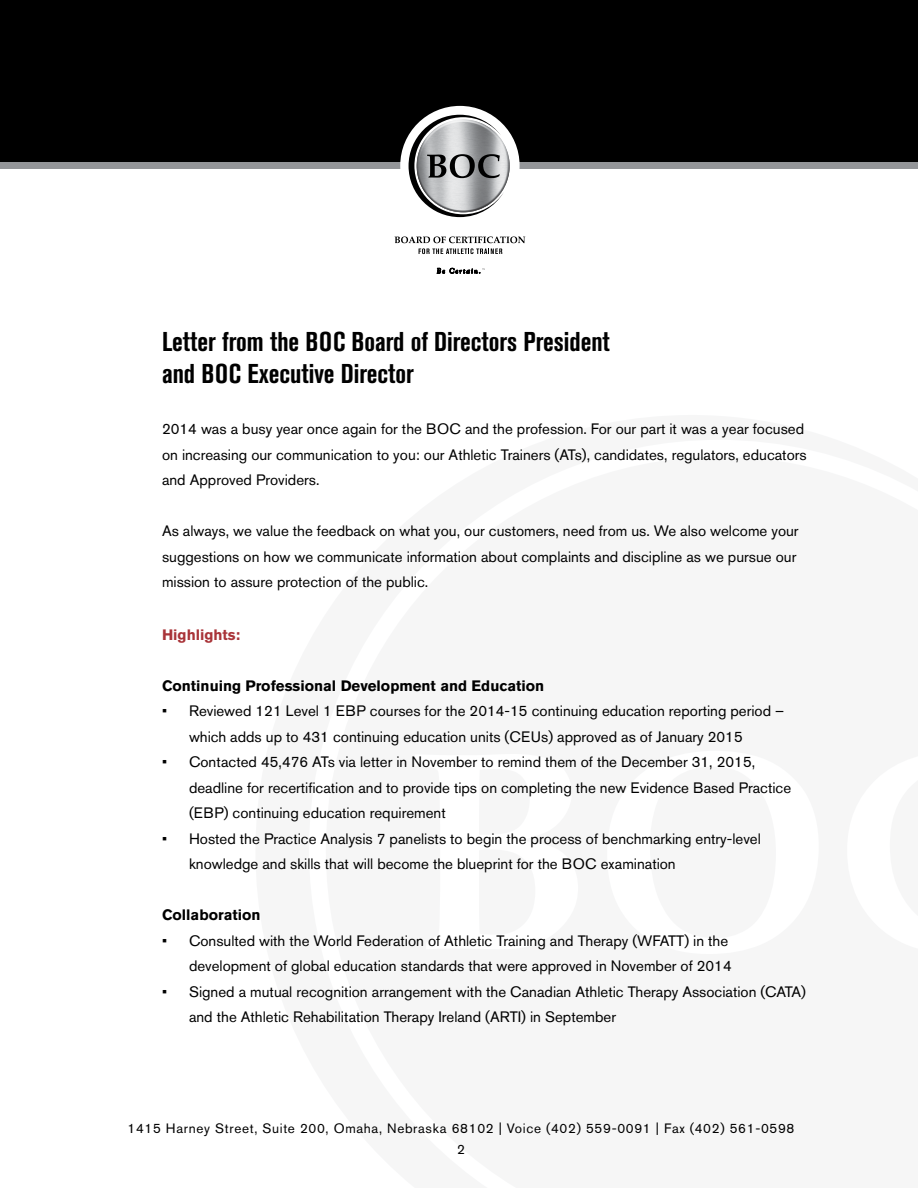
<style>
.page{position:relative;width:918px;height:1188px;background:#fff}
.page>*{position:absolute;margin:0;border:0;box-sizing:border-box;transform-origin:0 0}
.t1{font:700 condensed 27px/32.4px "Akzidenz Grotesk BE";color:#000}
.t2{font:15px/25.5px "Akzidenz Grotesk BE";color:#000}
.t3{font:700 15px "Akzidenz Grotesk BE";color:#000}
.t4{font:700 15px "Akzidenz Grotesk BE";color:#a93439}
.t5{font:13.5px "Akzidenz Grotesk BE";letter-spacing:.05em;color:#000}
</style>
<div class="page">
<div style="left:0;top:0;width:918px;height:163px;background:#000"></div>
<div style="left:0;top:162px;width:918px;height:7px;background:#939598"></div>
<div style="left:400px;top:106px;width:120px;height:119px;background:#fff;border-radius:50%"></div>
<img style="left:504px;top:125px;width:6px;height:63px">
<svg style="left:409px;top:115px;width:95px;height:102px"></svg>
<img style="left:427px;top:155px;width:19px;height:23px">
<img style="left:450px;top:154px;width:25px;height:24px">
<img style="left:478px;top:154px;width:22px;height:24px">
<svg style="left:437px;top:268px;width:48px;height:5px"></svg>
<svg style="left:395px;top:237px;width:130px;height:17px"></svg>
<h1 class="t1" style="left:162px;top:325px;width:449px">Letter from the BOC Board of Directors President and BOC Executive Director</h1>
<p class="t2" style="left:162px;top:416px;width:646px">2014 was a busy year once again for the BOC and the profession. For our part it was a year focused on increasing our communication to you: our Athletic Trainers (ATs), candidates, regulators, educators and Approved Providers.</p>
<p class="t2" style="left:162px;top:518px;width:638px">As always, we value the feedback on what you, our customers, need from us. We also welcome your suggestions on how we communicate information about complaints and discipline as we pursue our mission to assure protection of the public.</p>
<p class="t4" style="left:162px;top:626px;width:80px">Highlights:</p>
<p class="t3" style="left:162px;top:677px;width:384px">Continuing Professional Development and Education</p>
<p class="t2" style="left:189px;top:698px;width:597px;text-indent:-27px">• Reviewed 121 Level 1 EBP courses for the 2014-15 continuing education reporting period – which adds up to 431 continuing education units (CEUs) approved as of January 2015</p>
<p class="t2" style="left:189px;top:749px;width:604px;text-indent:-27px">• Contacted 45,476 ATs via letter in November to remind them of the December 31, 2015, deadline for recertification and to provide tips on completing the new Evidence Based Practice (EBP) continuing education requirement</p>
<p class="t2" style="left:189px;top:826px;width:573px;text-indent:-27px">• Hosted the Practice Analysis 7 panelists to begin the process of benchmarking entry-level knowledge and skills that will become the blueprint for the BOC examination</p>
<p class="t3" style="left:162px;top:906px;width:100px">Collaboration</p>
<p class="t2" style="left:162px;top:928px;width:571px;text-align:right">• Consulted with the World Federation of Athletic Training and Therapy (WFATT) in the development of global education standards that were approved in November of 2014</p>
<p class="t2" style="left:189px;top:979px;width:618px;text-indent:-27px">• Signed a mutual recognition arrangement with the Canadian Athletic Therapy Association (CATA) and the Athletic Rehabilitation Therapy Ireland (ARTI) in September</p>
<p class="t5" style="left:127px;top:1120px;width:669px">1415 Harney Street, Suite 200, Omaha, Nebraska 68102 | Voice (402) 559-0091 | Fax (402) 561-0598</p>
<p class="t5" style="left:457px;top:1141px;width:9px">2</p>
</div>
